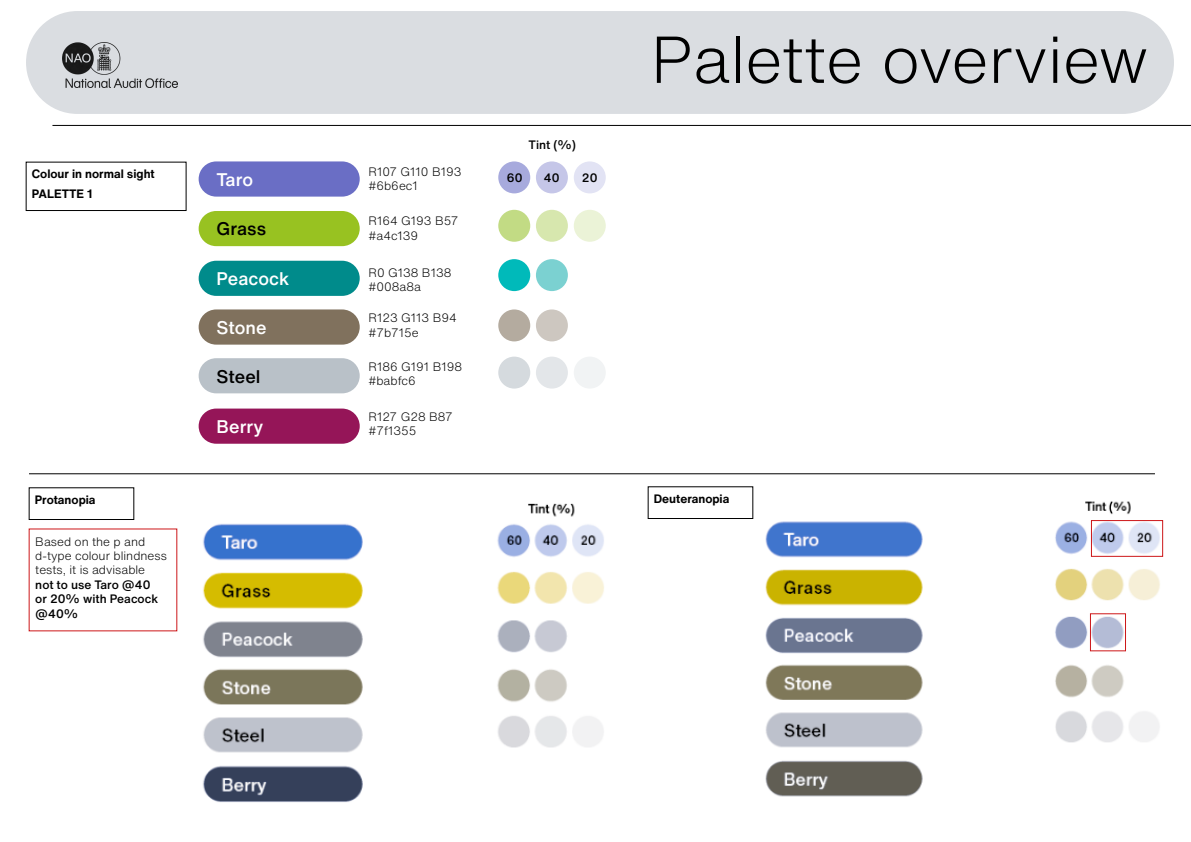
<style>
.page{position:relative;width:1191px;height:842px;background:#fff}
.page>*{position:absolute;margin:0;border:0;box-sizing:border-box;transform-origin:0 0}
.t1{font:300 65px "Helvetica Now Text";color:#000}
.t2{font:500 18px "Helvetica Now Text";color:#fff}
.t3{font:500 18px "Helvetica Now Text";color:#000}
.t4{font:300 12px/14.4px "Helvetica Now Text";color:#000}
.t5{font:700 12px "Helvetica Now Text";color:#000}
.t6{font:500 12px "Helvetica Now Text";color:#000}
.s1{font-weight:500}
</style>
<div class="page">
<img style="left:765px;top:501px;width:399px;height:296px">
<div style="left:199px;top:161px;width:161px;height:36px;background:#6a6ec5;border-radius:18px"></div>
<div style="left:199px;top:211px;width:161px;height:35px;background:#98c221;border-radius:18px"></div>
<div style="left:199px;top:261px;width:161px;height:35px;background:#008b8b;border-radius:18px"></div>
<div style="left:199px;top:309px;width:161px;height:36px;background:#80715d;border-radius:18px"></div>
<div style="left:199px;top:358px;width:161px;height:35px;background:#b9c1c8;border-radius:18px"></div>
<div style="left:498px;top:161px;width:32px;height:32px;background:#a7aadd;border-radius:50%"></div>
<div style="left:536px;top:161px;width:32px;height:32px;background:#c5c6e8;border-radius:50%"></div>
<div style="left:574px;top:161px;width:32px;height:32px;background:#e2e3f4;border-radius:50%"></div>
<div style="left:498px;top:210px;width:32px;height:32px;background:#c2db84;border-radius:50%"></div>
<div style="left:536px;top:210px;width:32px;height:32px;background:#d7e7ae;border-radius:50%"></div>
<div style="left:498px;top:259px;width:32px;height:32px;background:#00baba;border-radius:50%"></div>
<div style="left:536px;top:259px;width:32px;height:32px;background:#7bd1d1;border-radius:50%"></div>
<div style="left:498px;top:309px;width:32px;height:32px;background:#b4ab9f;border-radius:50%"></div>
<div style="left:536px;top:309px;width:32px;height:32px;background:#cdc7c0;border-radius:50%"></div>
<div style="left:498px;top:357px;width:32px;height:32px;background:#d5dade;border-radius:50%"></div>
<div style="left:536px;top:357px;width:32px;height:32px;background:#e3e6e9;border-radius:50%"></div>
<div style="left:574px;top:357px;width:32px;height:32px;background:#f1f3f4;border-radius:50%"></div>
<div style="left:26px;top:11px;width:1148px;height:103px;background:#dadde1;border-radius:51px"></div>
<hr style="left:52px;top:125px;width:1139px;height:1px;background:#000">
<img style="left:62px;top:43px;width:115px;height:45px">
<div style="left:199px;top:409px;width:161px;height:35px;background:#951558;border-radius:18px"></div>
<div style="left:26px;top:162px;width:160px;height:49px;border:1px solid #000"></div>
<hr style="left:29px;top:474px;width:1126px;height:1px;background:#000">
<div style="left:574px;top:210px;width:32px;height:32px;background:#ebf3d7;border-radius:50%"></div>
<img style="left:203px;top:503px;width:401px;height:299px">
<div style="left:29px;top:488px;width:105px;height:32px;border:1px solid #000"></div>
<div style="left:648px;top:487px;width:105px;height:32px;border:1px solid #000"></div>
<div style="left:1090px;top:613px;width:36px;height:38px;border:1px solid #cd1719"></div>
<div style="left:1091px;top:520px;width:72px;height:37px;border:1px solid #cd1719"></div>
<div style="left:368px;top:498px;width:122px;height:307px;background:#fff"></div>
<div style="left:923px;top:506px;width:122px;height:307px;background:#fff"></div>
<p class="t5" style="left:32px;top:165px;width:124px">Colour in normal sight</p>
<p class="t5" style="left:32px;top:185px;width:62px">PALETTE 1</p>
<p class="t5" style="left:35px;top:491px;width:62px">Protanopia</p>
<p class="t4" style="left:35px;top:534px;width:133px">Based on the p and d-type colour blindness tests, it is advisable<br><span class="s1">not to use Taro @40<br>or 20% with Peacock @40%</span></p>
<p class="t2" style="left:217px;top:166px;width:38px">Taro</p>
<p class="t3" style="left:217px;top:215px;width:51px">Grass</p>
<p class="t2" style="left:217px;top:265px;width:74px">Peacock</p>
<p class="t2" style="left:217px;top:314px;width:51px">Stone</p>
<p class="t3" style="left:217px;top:363px;width:45px">Steel</p>
<p class="t2" style="left:217px;top:413px;width:48px">Berry</p>
<p class="t4" style="left:368px;top:164px;width:94px">R107 G110 B193</p>
<p class="t4" style="left:368px;top:178px;width:51px">#6b6ec1</p>
<p class="t4" style="left:368px;top:213px;width:92px">R164 G193 B57</p>
<p class="t4" style="left:368px;top:228px;width:51px">#a4c139</p>
<p class="t4" style="left:368px;top:265px;width:84px">R0 G138 B138</p>
<p class="t4" style="left:368px;top:280px;width:54px">#008a8a</p>
<p class="t4" style="left:368px;top:310px;width:90px">R123 G113 B94</p>
<p class="t4" style="left:368px;top:325px;width:52px">#7b715e</p>
<p class="t4" style="left:368px;top:359px;width:95px">R186 G191 B198</p>
<p class="t4" style="left:368px;top:373px;width:49px">#babfc6</p>
<p class="t4" style="left:368px;top:409px;width:86px">R127 G28 B87</p>
<p class="t4" style="left:368px;top:423px;width:50px">#7f1355</p>
<p class="t6" style="left:528px;top:136px;width:49px">Tint (%)</p>
<p class="t6" style="left:507px;top:169px;width:17px">60</p>
<p class="t6" style="left:544px;top:169px;width:17px">40</p>
<p class="t6" style="left:582px;top:169px;width:17px">20</p>
<p class="t1" style="left:650px;top:11px;width:499px">Palette overview</p>
<p class="t5" style="left:654px;top:490px;width:77px">Deuteranopia</p>
</div>
